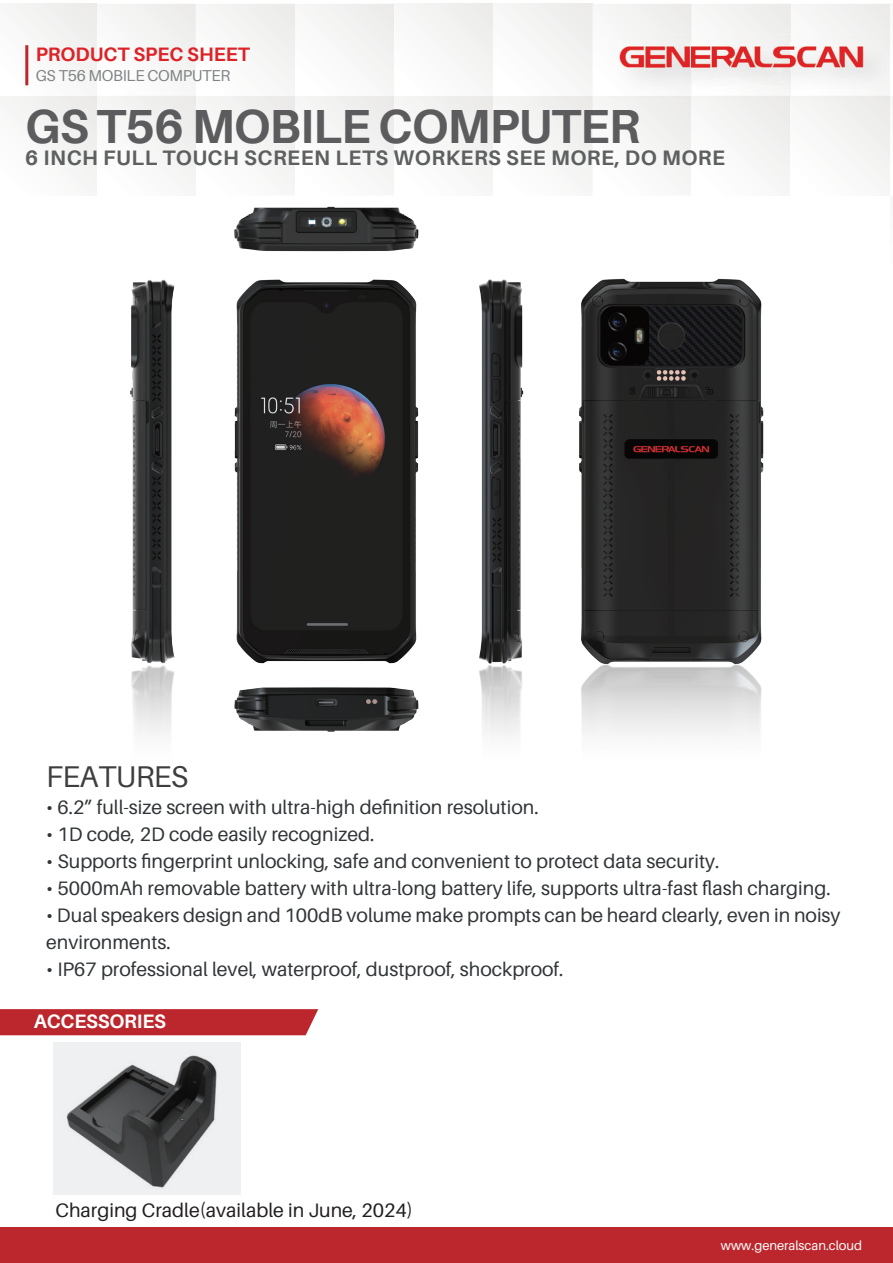
<style>
.page{position:relative;width:893px;height:1263px;background:#fff}
.page>*{position:absolute;margin:0;border:0;box-sizing:border-box;transform-origin:0 0}
.t1{font:700 48px "Aileron";letter-spacing:-.02em;color:#5c5c5f}
.t2{font:30px "Aileron";letter-spacing:-.02em;color:#3e3e3f}
.t3{font:700 21px "Aileron";letter-spacing:.025em;color:#5d5f60}
.t4{font:19.5px/27px "Aileron";color:#313538}
.t5{font:19.5px "Aileron";color:#231f20}
.t6{font:700 19.5px "Aileron";color:#dd2228}
.t7{font:700 19.5px "Aileron";letter-spacing:-.01em;color:#fff}
.t8{font:15.75px "Aileron";letter-spacing:-.02em;color:#808285}
.t9{font:12.9px "Aileron";color:#fff}
</style>
<div class="page">
<div style="left:0;top:96px;width:97px;height:100px;background:#f6f6f5"></div>
<div style="left:0;top:4px;width:97px;height:92px;background:#f6f6f6"></div>
<svg style="left:101px;top:4px;width:293px;height:181px"></svg>
<div style="left:394px;top:96px;width:99px;height:100px;background:#f5f6f5"></div>
<div style="left:394px;top:4px;width:99px;height:92px;background:#f6f6f6"></div>
<svg style="left:498px;top:4px;width:392px;height:186px"></svg>
<img style="left:619px;top:43px;width:246px;height:27px">
<div style="left:0;top:1009px;width:318px;height:26px;background:#bc272d"></div>
<hr style="left:25px;top:45px;width:3px;height:40px;background:#bc272d">
<div style="left:0;top:1227px;width:893px;height:36px;background:#bc272d"></div>
<img style="left:53px;top:1043px;width:188px;height:151px">
<img style="left:130px;top:185px;width:691px;height:551px">
<p class="t6" style="left:36px;top:43px;width:216px">PRODUCT SPEC SHEET</p>
<p class="t8" style="left:36px;top:67px;width:196px">GS T56 MOBILE COMPUTER</p>
<h1 class="t1" style="left:25px;top:99px;width:616px">GS T56 MOBILE COMPUTER</h1>
<p class="t3" style="left:25px;top:146px;width:701px">6 INCH FULL TOUCH SCREEN LETS WORKERS SEE MORE, DO MORE</p>
<h2 class="t2" style="left:46px;top:760px;width:144px">FEATURES</h2>
<p class="t4" style="left:46px;top:794px;width:494px">• 6.2” full-size screen with ultra-high definition resolution.</p>
<p class="t4" style="left:46px;top:821px;width:330px">• 1D code, 2D code easily recognized.</p>
<p class="t4" style="left:46px;top:848px;width:675px">• Supports fingerprint unlocking, safe and convenient to protect data security.</p>
<p class="t4" style="left:46px;top:875px;width:786px">• 5000mAh removable battery with ultra-long battery life, supports ultra-fast flash charging.</p>
<p class="t4" style="left:46px;top:902px;width:796px">• Dual speakers design and 100dB volume make prompts can be heard clearly, even in noisy environments.</p>
<p class="t4" style="left:46px;top:956px;width:519px">• IP67 professional level, waterproof, dustproof, shockproof.</p>
<p class="t7" style="left:34px;top:1010px;width:134px">ACCESSORIES</p>
<p class="t5" style="left:55px;top:1200px;width:359px">Charging Cradle(available in June, 2024)</p>
<p class="t9" style="left:721px;top:1238px;width:143px">www.generalscan.cloud</p>
</div>
